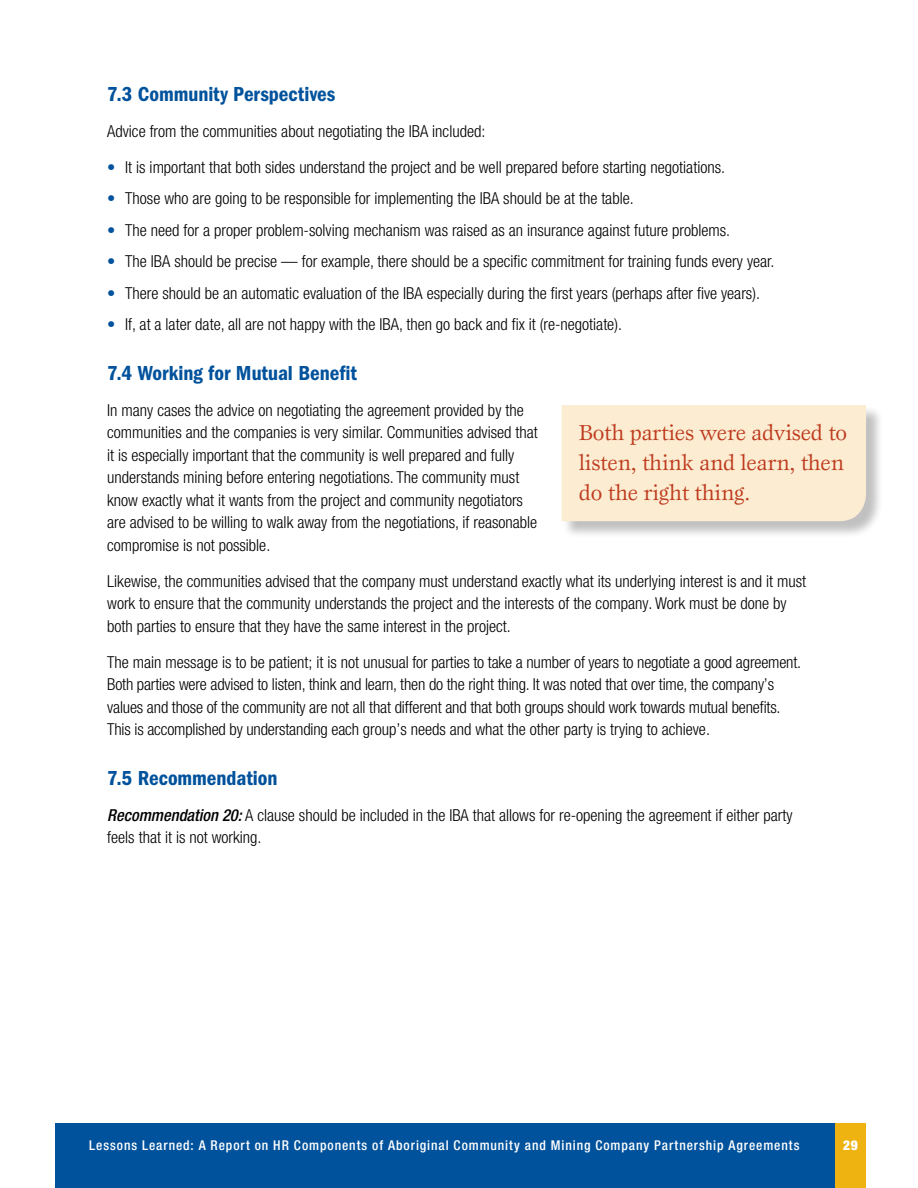
<style>
.page{position:relative;width:918px;height:1188px;background:#fff}
.page>*{position:absolute;margin:0;border:0;box-sizing:border-box;transform-origin:0 0}
.t1{font:22.5px/30px "Esprit";letter-spacing:-.01em;color:#be3b1e}
.t2{font:21px "ITC Franklin Gothic Std Dm Cd";color:#00529c}
.t3{font:300 condensed 16.5px/22.5px "Helvetica Neue LT Pro";color:#000}
.t4{font:500 condensed 13.5px "Helvetica Neue LT Pro";letter-spacing:.07em;color:#fff}
.t5{font:900 condensed 13.5px "Helvetica Neue LT Pro";color:#fff}
.s1{color:#00529c}
.s2{font-weight:500;font-style:italic}
</style>
<div class="page">
<div style="left:56px;top:1123px;width:799px;height:65px;background:#00529c"></div>
<div style="left:835px;top:1123px;width:31px;height:65px;background:#eeb310"></div>
<div style="left:562px;top:406px;width:321px;height:132px;background:#000;opacity:.25"></div>
<div style="left:562px;top:405px;width:304px;height:116px;background:#fcedd2"></div>
<p class="t2" style="left:107px;top:82px;width:230px">7.3 Community Perspectives</p>
<p class="t3" style="left:107px;top:120px;width:380px">Advice from the communities about negotiating the IBA included:</p>
<p class="t3" style="left:107px;top:156px;width:619px"><span class="s1">•</span> It is important that both sides understand the project and be well prepared before starting negotiations.</p>
<p class="t3" style="left:107px;top:187px;width:528px"><span class="s1">•</span> Those who are going to be responsible for implementing the IBA should be at the table.</p>
<p class="t3" style="left:107px;top:219px;width:625px"><span class="s1">•</span> The need for a proper problem-solving mechanism was raised as an insurance against future problems.</p>
<p class="t3" style="left:107px;top:250px;width:669px"><span class="s1">•</span> The IBA should be precise — for example, there should be a specific commitment for training funds every year.</p>
<p class="t3" style="left:107px;top:282px;width:654px"><span class="s1">•</span> There should be an automatic evaluation of the IBA especially during the first years (perhaps after five years).</p>
<p class="t3" style="left:107px;top:313px;width:516px"><span class="s1">•</span> If, at a later date, all are not happy with the IBA, then go back and fix it (re-negotiate).</p>
<p class="t2" style="left:107px;top:361px;width:251px">7.4 Working for Mutual Benefit</p>
<p class="t3" style="left:107px;top:399px;width:432px">In many cases the advice on negotiating the agreement provided by the communities and the companies is very similar. Communities advised that it is especially important that the community is well prepared and fully understands mining before entering negotiations. The community must know exactly what it wants from the project and community negotiators are advised to be willing to walk away from the negotiations, if reasonable compromise is not possible.</p>
<p class="t3" style="left:107px;top:570px;width:700px">Likewise, the communities advised that the company must understand exactly what its underlying interest is and it must work to ensure that the community understands the project and the interests of the company. Work must be done by both parties to ensure that they have the same interest in the project.</p>
<p class="t3" style="left:107px;top:651px;width:695px">The main message is to be patient; it is not unusual for parties to take a number of years to negotiate a good agreement.<br>Both parties were advised to listen, think and learn, then do the right thing. It was noted that over time, the company’s values and those of the community are not all that different and that both groups should work towards mutual benefits.<br>This is accomplished by understanding each group’s needs and what the other party is trying to achieve.</p>
<p class="t2" style="left:107px;top:766px;width:172px">7.5 Recommendation</p>
<p class="t3" style="left:107px;top:804px;width:687px"><span class="s2">Recommendation 20:</span> A clause should be included in the IBA that allows for re-opening the agreement if either party feels that it is not working.</p>
<h1 class="t1" style="left:579px;top:418px;width:270px">Both parties were advised to listen, think and learn, then do the right thing.</h1>
<p class="t4" style="left:89px;top:1138px;width:712px">Lessons Learned: A Report on HR Components of Aboriginal Community and Mining Company Partnership Agreements</p>
<p class="t5" style="left:843px;top:1138px;width:16px">29</p>
</div>
